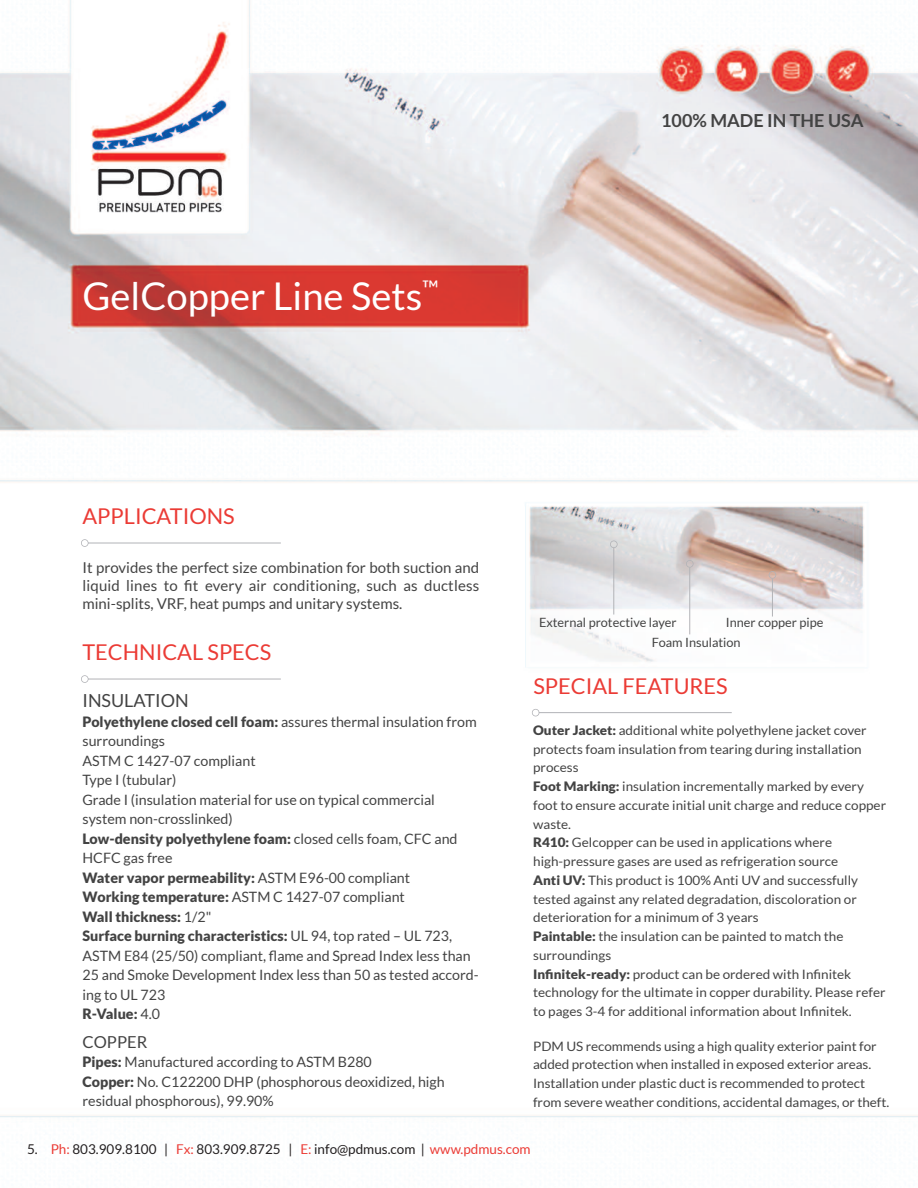
<style>
.page{position:relative;width:918px;height:1188px;background:#fff}
.page>*{position:absolute;margin:0;border:0;box-sizing:border-box;transform-origin:0 0}
.t1{font:38.25px "Lato";color:#fff}
.t2{font:21.75px "Lato";color:#eb3b35}
.t3{font:700 18px "Lato";color:#434343}
.t4{font:18px "Lato";color:#434343}
.t5{font:16.5px "Lato";color:#434343}
.t6{font:15px/18px "Lato";color:#434343;text-align:justify}
.t7{font:14.25px/19.5px "Lato";color:#434343}
.t8{font:13.5px "Lato";color:#231f20}
.t9{font:13.05px/18.8px "Lato";color:#434343;scale:1.04 1}
.t10{font:12.75px/19.5px "Lato";color:#434343}
.s1{font-weight:900}
.s2{color:#eb3b35}
</style>
<div class="page">
<img style="left:0;top:0;width:918px;height:1164px">
<div style="left:81px;top:539px;width:8px;height:8px;border:2px solid #b2b3b7;border-radius:50%"></div>
<hr style="left:88px;top:543px;width:193px;height:1px;background:#b2b3b7">
<div style="left:81px;top:675px;width:8px;height:8px;border:2px solid #b2b3b7;border-radius:50%"></div>
<hr style="left:88px;top:679px;width:193px;height:1px;background:#b2b3b7">
<div style="left:532px;top:709px;width:7px;height:7px;border:2px solid #b2b3b7;border-radius:50%"></div>
<hr style="left:539px;top:712px;width:193px;height:1px;background:#b2b3b7">
<div style="left:610px;top:541px;width:8px;height:7px;border:2px solid #b2b3b7;border-radius:50%"></div>
<div style="left:686px;top:560px;width:8px;height:8px;border:2px solid #b2b3b7;border-radius:50%"></div>
<div style="left:769px;top:571px;width:7px;height:8px;border:2px solid #b2b3b7;border-radius:50%"></div>
<hr style="left:772px;top:579px;width:1px;height:38px;background:#b2b3b7">
<hr style="left:689px;top:568px;width:1px;height:66px;background:#b2b3b7">
<hr style="left:613px;top:548px;width:1px;height:67px;background:#b2b3b7">
<h1 class="t1" style="left:82px;top:272px;width:358px">GelCopper Line Sets<sup>™</sup></h1>
<h3 class="t3" style="left:661px;top:109px;width:204px">100% MADE IN THE USA</h3>
<h2 class="t2" style="left:82px;top:503px;width:154px">APPLICATIONS</h2>
<p class="t6" style="left:82px;top:558px;width:398px">It provides the perfect size combination for both suction and liquid lines to fit every air conditioning, such as ductless mini-splits, VRF, heat pumps and unitary systems.</p>
<h2 class="t2" style="left:82px;top:639px;width:190px">TECHNICAL SPECS</h2>
<h3 class="t4" style="left:82px;top:690px;width:108px">INSULATION</h3>
<p class="t7" style="left:82px;top:712px;width:398px"><span class="s1">Polyethylene closed cell foam:</span> assures thermal insulation from surroundings<br>ASTM C 1427-07 compliant<br>Type I (tubular)<br>Grade I (insulation material for use on typical commercial system non-crosslinked)<br><span class="s1">Low-density polyethylene foam:</span> closed cells foam, CFC and HCFC gas free<br><span class="s1">Water vapor permeability:</span> ASTM E96-00 compliant<br><span class="s1">Working temperature:</span> ASTM C 1427-07 compliant<br><span class="s1">Wall thickness:</span> 1/2"<br><span class="s1">Surface burning characteristics:</span> UL 94, top rated – UL 723, ASTM E84 (25/50) compliant, flame and Spread Index less than 25 and Smoke Development Index less than 50 as tested accord&shy;ing to UL 723<br><span class="s1">R-Value:</span> 4.0</p>
<p class="t5" style="left:82px;top:1032px;width:66px">COPPER</p>
<p class="t7" style="left:82px;top:1052px;width:364px"><span class="s1">Pipes:</span> Manufactured according to ASTM B280<br><span class="s1">Copper:</span> No. C122200 DHP (phosphorous deoxidized, high residual phosphorous), 99.90%</p>
<p class="t10" style="left:539px;top:613px;width:139px">External protective layer</p>
<p class="t10" style="left:652px;top:613px;width:173px;text-indent:74px">Inner copper pipe<br>Foam Insulation</p>
<h2 class="t2" style="left:533px;top:672px;width:196px">SPECIAL FEATURES</h2>
<p class="t9" style="left:533px;top:720px;width:341px"><span class="s1">Outer Jacket:</span> additional white polyethylene jacket cover protects foam insulation from tearing during installation process<br><span class="s1">Foot Marking:</span> insulation incrementally marked by every foot to ensure accurate initial unit charge and reduce copper waste.<br><span class="s1">R410:</span> Gelcopper can be used in applications where high-pressure gases are used as refrigeration source<br><span class="s1">Anti UV:</span> This product is 100% Anti UV and successfully tested against any related degradation, discoloration or deterioration for a minimum of 3 years<br><span class="s1">Paintable:</span> the insulation can be painted to match the surroundings<br><span class="s1">Infinitek-ready:</span> product can be ordered with Infinitek technology for the ultimate in copper durability. Please refer to pages 3-4 for additional information about Infinitek.</p>
<p class="t9" style="left:533px;top:1036px;width:344px">PDM US recommends using a high quality exterior paint for added protection when installed in exposed exterior areas.<br>Installation under plastic duct is recommended to protect from severe weather conditions, accidental damages, or theft.</p>
<p class="t8" style="left:27px;top:1140px;width:505px">5. <span class="s2">Ph:</span> 803.909.8100 | <span class="s2">Fx:</span> 803.909.8725 | <span class="s2">E:</span> info@pdmus.com | <span class="s2">www.pdmus.com</span></p>
</div>
